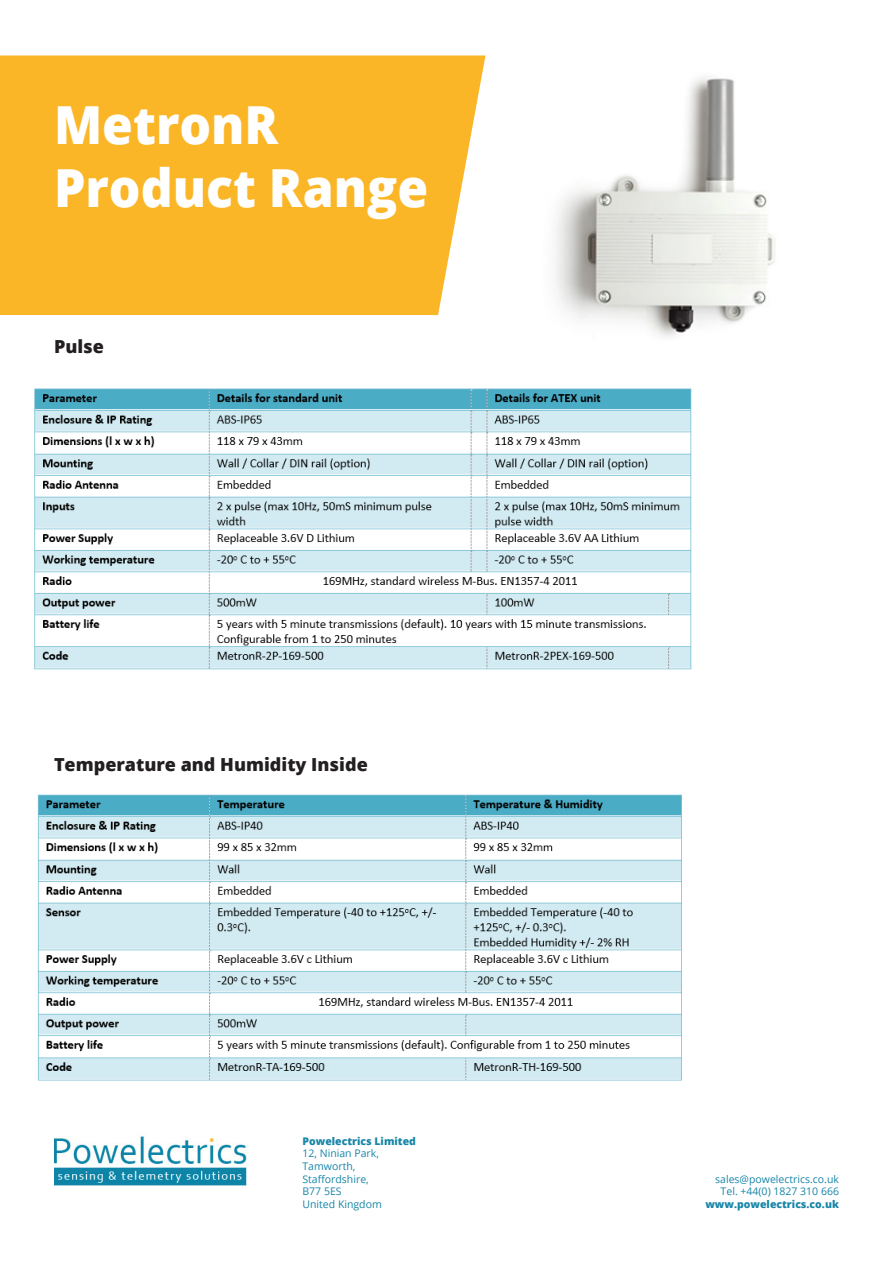
<style>
.page{position:relative;width:893px;height:1263px;background:#fff}
.page>*{position:absolute;margin:0;border:0;box-sizing:border-box;transform-origin:0 0}
.t1{font:800 52.5px "Open Sans";color:#fff;scale:.95 1}
.t2{font:800 18px "Open Sans";color:#231f20}
.t3{font:10.5px "Open Sans";color:#1886a8}
.t4{font:800 10.5px "Open Sans";color:#1886a8}
</style>
<div class="page">
<div style="left:0;top:56px;width:485px;height:259px;background:#fbb628"></div>
<img style="left:54px;top:1136px;width:193px;height:50px">
<img style="left:34px;top:388px;width:658px;height:282px">
<img style="left:556px;top:77px;width:219px;height:260px">
<img style="left:37px;top:794px;width:645px;height:287px">
<p class="t1" style="left:54px;top:85px;width:238px">MetronR</p>
<p class="t1" style="left:54px;top:148px;width:395px">Product Range</p>
<p class="t2" style="left:54px;top:333px;width:51px">Pulse</p>
<p class="t2" style="left:54px;top:750px;width:315px">Temperature and Humidity Inside</p>
<p class="t4" style="left:302px;top:1133px;width:115px">Powelectrics Limited</p>
<p class="t3" style="left:302px;top:1146px;width:78px">12, Ninian Park,</p>
<p class="t3" style="left:302px;top:1159px;width:54px">Tamworth,</p>
<p class="t3" style="left:302px;top:1171px;width:68px">Staffordshire,</p>
<p class="t3" style="left:302px;top:1184px;width:41px">B77 5ES</p>
<p class="t3" style="left:302px;top:1197px;width:81px">United Kingdom</p>
<p class="t3" style="left:715px;top:1172px;width:125px">sales@powelectrics.co.uk</p>
<p class="t3" style="left:721px;top:1184px;width:120px">Tel. +44(0) 1827 310 666</p>
<p class="t4" style="left:705px;top:1196px;width:135px">www.powelectrics.co.uk</p>
</div>
